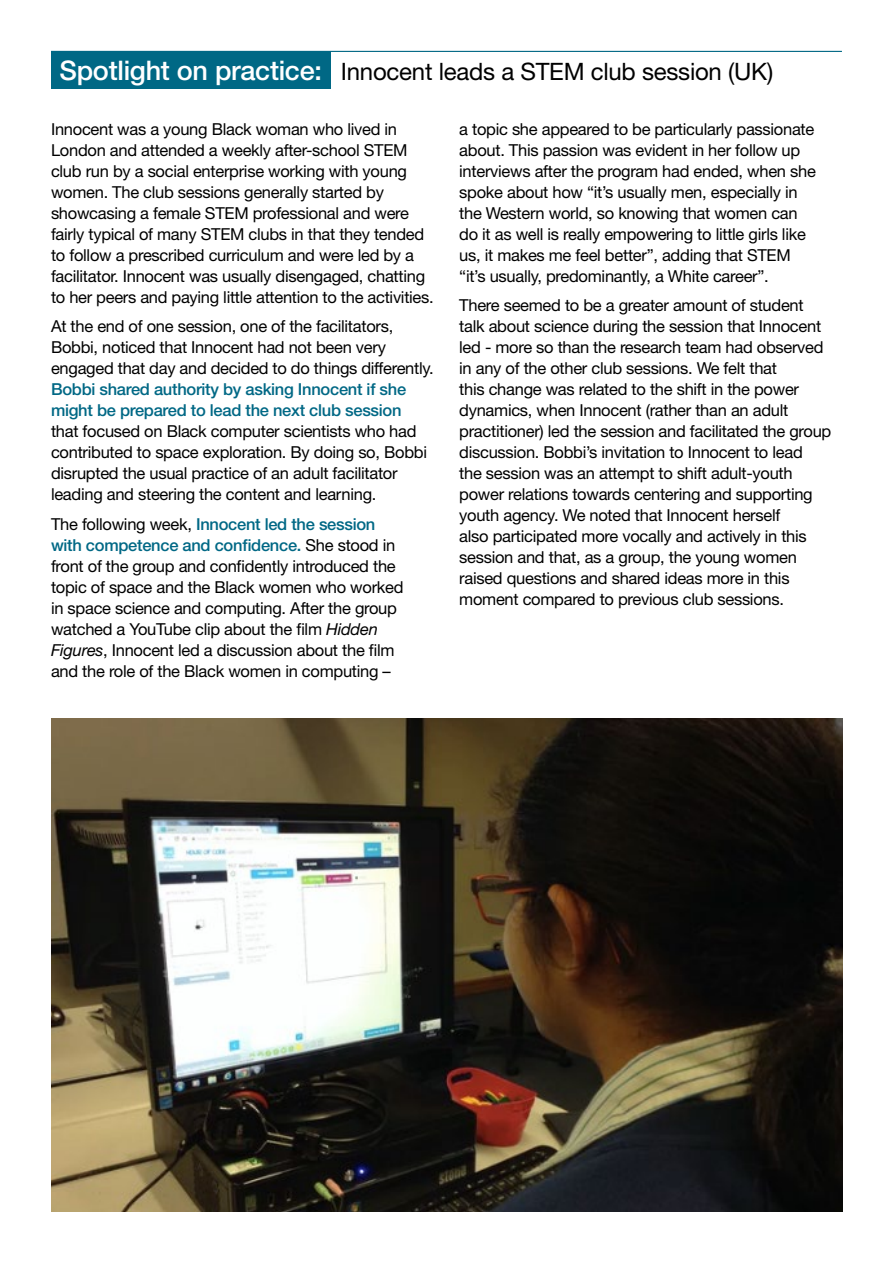
<style>
.page{position:relative;width:893px;height:1263px;background:#fff}
.page>*{position:absolute;margin:0;border:0;box-sizing:border-box;transform-origin:0 0}
.t1{font:500 27px "Helvetica Neue LT Std";letter-spacing:-.01em;color:#fff}
.t2{font:24px "Helvetica Neue LT Std";letter-spacing:-.01em;color:#000}
.t3{font:16.5px/21px "Helvetica Neue LT Std";letter-spacing:-.015em;color:#000}
.s1{font-weight:500;color:#006885}
.s2{font-style:italic}
</style>
<div class="page">
<hr style="left:51px;top:51px;width:791px;height:1px;background:#006885">
<div style="left:51px;top:51px;width:279px;height:38px;background:#006885"></div>
<img style="left:51px;top:719px;width:791px;height:493px">
<p class="t1" style="left:60px;top:54px;width:264px">Spotlight on practice:</p>
<p class="t2" style="left:341px;top:57px;width:434px">Innocent leads a STEM club session (UK)</p>
<p class="t3" style="left:51px;top:118px;width:384px">Innocent was a young Black woman who lived in London and attended a weekly after-school STEM club run by a social enterprise working with young women. The club sessions generally started by showcasing a female STEM professional and were fairly typical of many STEM clubs in that they tended to follow a prescribed curriculum and were led by a facilitator. Innocent was usually disengaged, chatting to her peers and paying little attention to the activities.</p>
<p class="t3" style="left:51px;top:316px;width:384px">At the end of one session, one of the facilitators, Bobbi, noticed that Innocent had not been very engaged that day and decided to do things differently.<br><span class="s1">Bobbi shared authority by asking Innocent if she might be prepared to lead the next club session<br></span>that focused on Black computer scientists who had contributed to space exploration. By doing so, Bobbi disrupted the usual practice of an adult facilitator leading and steering the content and learning.</p>
<p class="t3" style="left:51px;top:513px;width:354px">The following week, <span class="s1">Innocent led the session with competence and confidence.</span> She stood in front of the group and confidently introduced the topic of space and the Black women who worked in space science and computing. After the group watched a YouTube clip about the film <span class="s2">Hidden Figures</span>, Innocent led a discussion about the film and the role of the Black women in computing –</p>
<p class="t3" style="left:459px;top:118px;width:358px">a topic she appeared to be particularly passionate about. This passion was evident in her follow up interviews after the program had ended, when she spoke about how “it’s usually men, especially in the Western world, so knowing that women can do it as well is really empowering to little girls like us, it makes me feel better”, adding that STEM “it’s usually, predominantly, a White career”.</p>
<p class="t3" style="left:459px;top:295px;width:374px">There seemed to be a greater amount of student talk about science during the session that Innocent led - more so than the research team had observed in any of the other club sessions. We felt that<br>this change was related to the shift in the power dynamics, when Innocent (rather than an adult practitioner) led the session and facilitated the group discussion. Bobbi’s invitation to Innocent to lead<br>the session was an attempt to shift adult-youth power relations towards centering and supporting youth agency. We noted that Innocent herself<br>also participated more vocally and actively in this session and that, as a group, the young women raised questions and shared ideas more in this moment compared to previous club sessions.</p>
</div>
